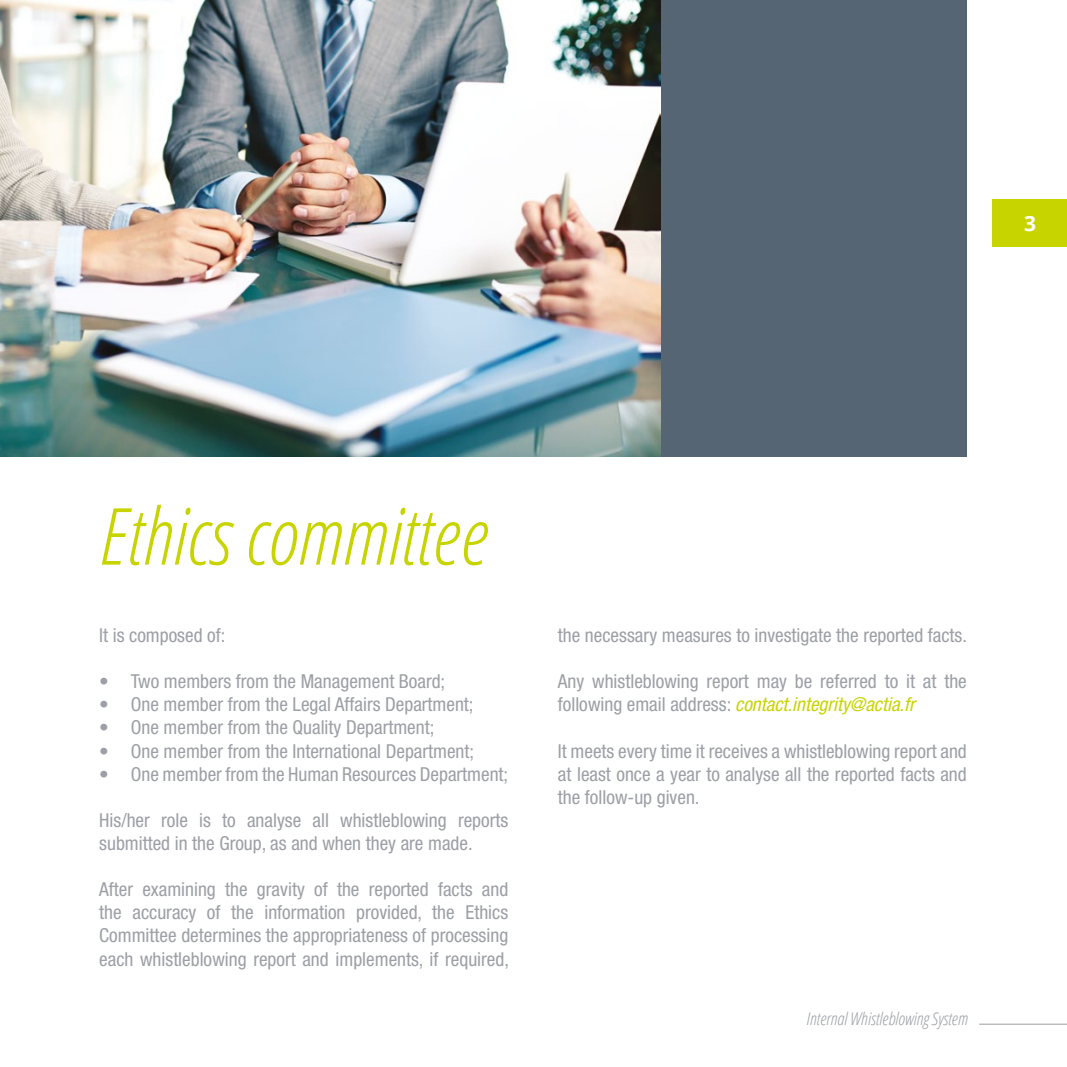
<style>
.page{position:relative;width:1067px;height:1067px;background:#fff}
.page>*{position:absolute;margin:0;border:0;box-sizing:border-box;transform-origin:0 0}
.t1{font:italic 300 condensed 78.75px "Open Sans";color:#c8d400}
.t2{font:700 21px "Open Sans";color:#fff}
.t3{font:condensed 19.25px/23.1px "Helvetica Neue";color:#9c9fa5}
.t4{font:italic 300 condensed 17.5px "Open Sans";color:#9c9fa5}
.s1{font-style:italic;color:#c8d400}
</style>
<div class="page">
<div style="left:992px;top:199px;width:75px;height:48px;background:#c8d400"></div>
<hr style="left:979px;top:1023px;width:88px;height:1px;background:#9c9fa5">
<div style="left:0;top:0;width:966px;height:457px;background:#556574"></div>
<img style="left:0;top:0;width:660px;height:457px">
<p class="t2" style="left:1024px;top:209px;width:13px">3</p>
<h1 class="t1" style="left:99px;top:482px;width:389px">Ethics committee</h1>
<p class="t3" style="left:99px;top:623px;width:128px">It is composed of:</p>
<p class="t3" style="left:99px;top:669px;width:347px">• Two members from the Management Board;</p>
<p class="t3" style="left:99px;top:693px;width:376px">• One member from the Legal Affairs Department;</p>
<p class="t3" style="left:99px;top:716px;width:337px">• One member from the Quality Department;</p>
<p class="t3" style="left:99px;top:739px;width:376px">• One member from the International Department;</p>
<p class="t3" style="left:99px;top:762px;width:410px">• One member from the Human Resources Department;</p>
<p class="t3" style="left:99px;top:808px;width:410px">His/her role is to analyse all whistleblowing reports submitted in the Group, as and when they are made.</p>
<p class="t3" style="left:99px;top:877px;width:411px;text-align:justify">After examining the gravity of the reported facts and the accuracy of the information provided, the Ethics Committee determines the appropriateness of processing each whistleblowing report and implements, if required,</p>
<p class="t3" style="left:558px;top:623px;width:411px">the necessary measures to investigate the reported facts.</p>
<p class="t3" style="left:558px;top:669px;width:410px">Any whistleblowing report may be referred to it at the following email address: <span class="s1">contact.integrity@actia.fr</span></p>
<p class="t3" style="left:558px;top:739px;width:410px;text-align:justify">It meets every time it receives a whistleblowing report and at least once a year to analyse all the reported facts and the follow-up given.</p>
<p class="t4" style="left:806px;top:1006px;width:163px">Internal Whistleblowing System</p>
</div>
